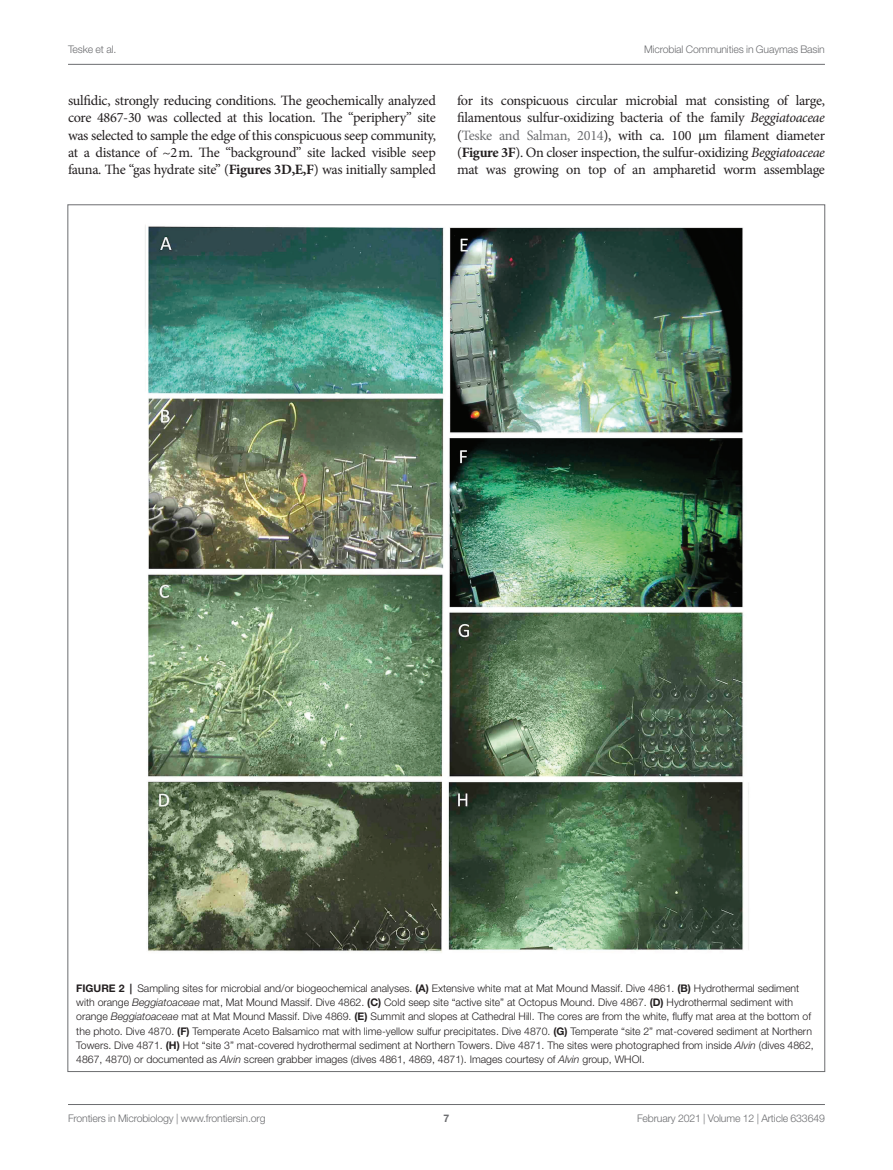
<style>
.page{position:relative;width:893px;height:1170px;background:#fff}
.page>*{position:absolute;margin:0;border:0;box-sizing:border-box;transform-origin:0 0}
.TEXT_FLUSH{font:14.25px/17.2px "Minion Pro";letter-spacing:-.025em;color:#231f20;text-align:justify}
.FIG_LEG{font:300 10.5px/14.2px "Helvetica Neue LT Std";color:#231f20}
.t1{font:300 10.5px "Helvetica Neue LT Std";letter-spacing:-.015em;color:#6c6d70}
.t2{font:700 10.5px "Helvetica Neue LT Std";color:#6c6d70}
.s1{font-weight:700}
.s2{font-style:italic}
.s3{color:#6c6d70}
.s4{font-family:"STIX General"}
</style>
<div class="page">
<hr style="left:68px;top:64px;width:757px;height:1px;background:#6c6d70">
<hr style="left:68px;top:1104px;width:757px;height:1px;background:#6c6d70">
<img style="left:145px;top:225px;width:604px;height:728px">
<p class="t1" style="left:68px;top:42px;width:50px">Teske et al.</p>
<p class="t1" style="left:644px;top:42px;width:182px">Microbial Communities in Guaymas Basin</p>
<p class="TEXT_FLUSH" style="left:68px;top:92px;width:369px">sulfidic, strongly reducing conditions. The geochemically analyzed core 4867-30 was collected at this location. The “periphery” site was selected to sample the edge of this conspicuous seep community, at a distance of ~2m. The “background” site lacked visible seep fauna. The “gas hydrate site” (<span class="s1">Figures 3D,E,F</span>) was initially sampled</p>
<p class="TEXT_FLUSH" style="left:457px;top:92px;width:369px">for its conspicuous circular microbial mat consisting of large, filamentous sulfur-oxidizing bacteria of the family <span class="s2">Beggiatoaceae </span>(<span class="s3">Teske and Salman, 2014</span>), with ca. 100 <span class="s4">μ</span>m filament diameter (<span class="s1">Figure 3F</span>). On closer inspection, the sulfur-oxidizing <span class="s2">Beggiatoaceae </span>mat was growing on top of an ampharetid worm assemblage</p>
<p class="FIG_LEG" style="left:76px;top:980px;width:739px"><span class="s1">FIGURE 2 |</span> Sampling sites for microbial and/or biogeochemical analyses. <span class="s1">(A)</span> Extensive white mat at Mat Mound Massif. Dive 4861. <span class="s1">(B)</span> Hydrothermal sediment with orange <span class="s2">Beggiatoaceae</span> mat, Mat Mound Massif. Dive 4862. <span class="s1">(C)</span> Cold seep site “active site” at Octopus Mound. Dive 4867. <span class="s1">(D)</span> Hydrothermal sediment with orange <span class="s2">Beggiatoaceae</span> mat at Mat Mound Massif. Dive 4869. <span class="s1">(E)</span> Summit and slopes at Cathedral Hill. The cores are from the white, fluffy mat area at the bottom of the photo. Dive 4870. <span class="s1">(F)</span> Temperate Aceto Balsamico mat with lime-yellow sulfur precipitates. Dive 4870. <span class="s1">(G)</span> Temperate “site 2” mat-covered sediment at Northern Towers. Dive 4871. <span class="s1">(H)</span> Hot “site 3” mat-covered hydrothermal sediment at Northern Towers. Dive 4871. The sites were photographed from inside <span class="s2">Alvin</span> (dives 4862, 4867, 4870) or documented as <span class="s2">Alvin</span> screen grabber images (dives 4861, 4869, 4871). Images courtesy of <span class="s2">Alvin</span> group, WHOI.</p>
<p class="t1" style="left:68px;top:1111px;width:199px">Frontiers in Microbiology | www.frontiersin.org</p>
<p class="t2" style="left:444px;top:1111px;width:7px">7</p>
<p class="t1" style="left:637px;top:1111px;width:189px">February 2021 | Volume 12 | Article 633649</p>
</div>
